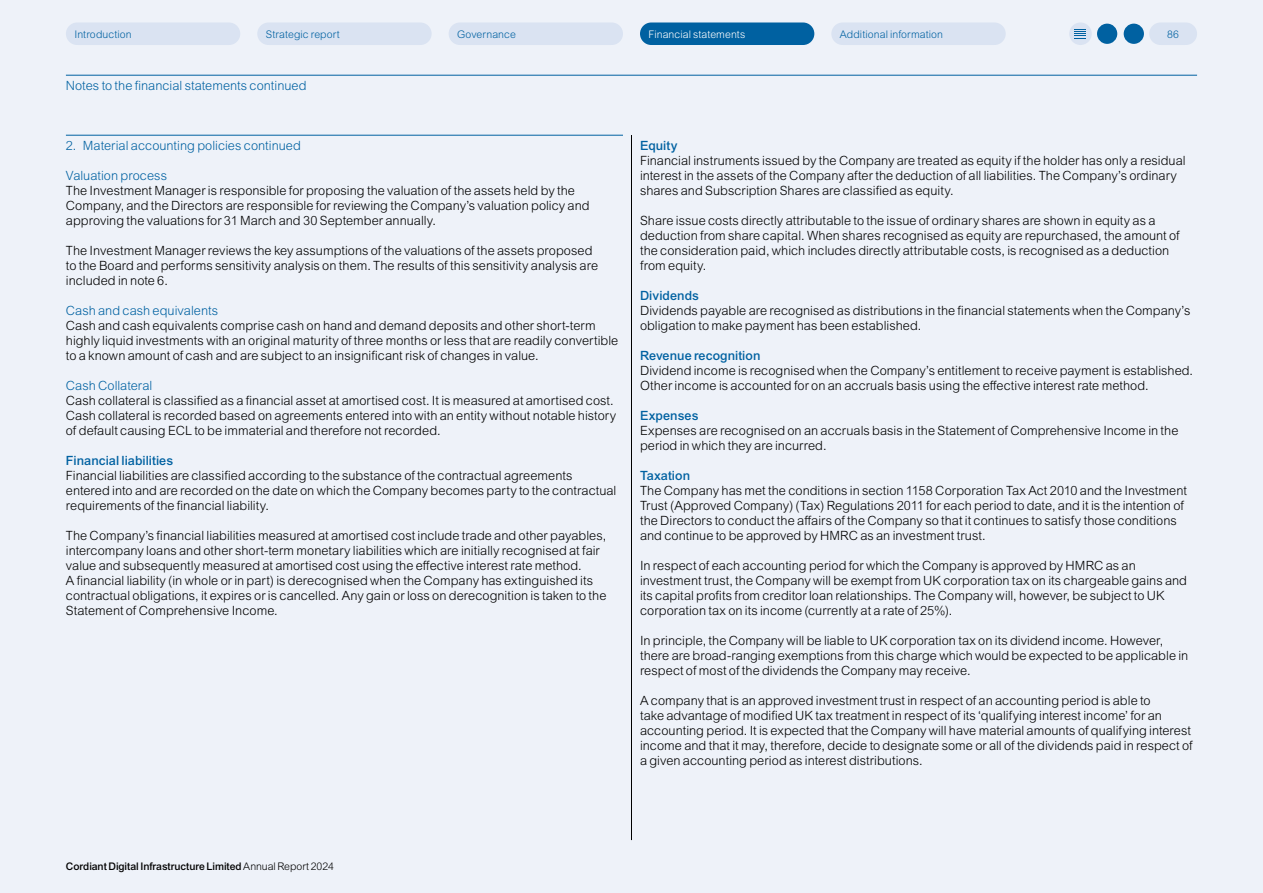
<style>
.page{position:relative;width:1263px;height:893px;background:#eef2f9}
.page>*{position:absolute;margin:0;border:0;box-sizing:border-box;transform-origin:0 0}
.t1{font:300 12.75px/15px "Arial MT Pro";letter-spacing:.005em;color:#000}
.t2{font:300 12.75px "Arial MT Pro";letter-spacing:.005em;color:#0061a1}
.t3{font:500 12.75px "Arial MT Pro";letter-spacing:.005em;color:#0061a1}
.t4{font:300 10.5px "Arial MT Pro";letter-spacing:.01em;color:#0061a1}
.t5{font:500 10.5px "Arial MT Pro";letter-spacing:-.005em;color:#000}
.t6{font:300 10.5px "Arial MT Pro";letter-spacing:.01em;color:#fff}
.s1{font-weight:300}
</style>
<div class="page">
<hr style="left:631px;top:135px;width:1px;height:705px;background:#000">
<hr style="left:66px;top:75px;width:1131px;height:1px;background:#0061a1">
<hr style="left:66px;top:135px;width:557px;height:1px;background:#0061a1">
<div style="left:1097px;top:24px;width:20px;height:20px;background:#0061a1;border-radius:50%"></div>
<div style="left:1124px;top:24px;width:20px;height:20px;background:#0061a1;border-radius:50%"></div>
<div style="left:1069px;top:23px;width:23px;height:22px;background:#dae3f2;border-radius:50%"></div>
<svg style="left:1074px;top:29px;width:12px;height:10px"></svg>
<div style="left:257px;top:23px;width:175px;height:22px;background:#dae3f2;border-radius:11px"></div>
<div style="left:449px;top:23px;width:174px;height:22px;background:#dae3f2;border-radius:11px"></div>
<div style="left:640px;top:23px;width:174px;height:22px;background:#0061a1;border-radius:11px"></div>
<div style="left:1149px;top:23px;width:48px;height:22px;background:#dae3f2;border-radius:11px"></div>
<div style="left:831px;top:23px;width:175px;height:22px;background:#dae3f2;border-radius:11px"></div>
<div style="left:66px;top:23px;width:174px;height:22px;background:#dae3f2;border-radius:11px"></div>
<p class="t4" style="left:74px;top:28px;width:59px">Introduction</p>
<p class="t4" style="left:266px;top:28px;width:76px">Strategic report</p>
<p class="t4" style="left:457px;top:28px;width:60px">Governance</p>
<p class="t6" style="left:648px;top:28px;width:98px">Financial statements</p>
<p class="t4" style="left:840px;top:28px;width:105px">Additional information</p>
<p class="t4" style="left:1167px;top:28px;width:13px">86</p>
<p class="t2" style="left:66px;top:78px;width:242px">Notes to the financial statements continued</p>
<p class="t2" style="left:66px;top:138px;width:237px">2. Material accounting policies continued</p>
<p class="t2" style="left:66px;top:168px;width:103px">Valuation process</p>
<p class="t1" style="left:66px;top:184px;width:525px">The Investment Manager is responsible for proposing the valuation of the assets held by the<br>Company, and the Directors are responsible for reviewing the Company’s valuation policy and approving the valuations for 31 March and 30 September annually.</p>
<p class="t1" style="left:66px;top:244px;width:534px">The Investment Manager reviews the key assumptions of the valuations of the assets proposed to the Board and performs sensitivity analysis on them. The results of this sensitivity analysis are included in note 6.</p>
<p class="t2" style="left:66px;top:303px;width:154px">Cash and cash equivalents</p>
<p class="t1" style="left:66px;top:318px;width:554px">Cash and cash equivalents comprise cash on hand and demand deposits and other short-term highly liquid investments with an original maturity of three months or less that are readily convertible to a known amount of cash and are subject to an insignificant risk of changes in value.</p>
<p class="t2" style="left:66px;top:378px;width:88px">Cash Collateral</p>
<p class="t1" style="left:66px;top:393px;width:552px">Cash collateral is classified as a financial asset at amortised cost. It is measured at amortised cost.<br>Cash collateral is recorded based on agreements entered into with an entity without notable history of default causing ECL to be immaterial and therefore not recorded.</p>
<p class="t3" style="left:66px;top:453px;width:109px">Financial liabilities</p>
<p class="t1" style="left:66px;top:468px;width:552px">Financial liabilities are classified according to the substance of the contractual agreements entered into and are recorded on the date on which the Company becomes party to the contractual requirements of the financial liability.</p>
<p class="t1" style="left:66px;top:528px;width:542px">The Company’s financial liabilities measured at amortised cost include trade and other payables, intercompany loans and other short-term monetary liabilities which are initially recognised at fair value and subsequently measured at amortised cost using the effective interest rate method.<br>A financial liability (in whole or in part) is derecognised when the Company has extinguished its contractual obligations, it expires or is cancelled. Any gain or loss on derecognition is taken to the Statement of Comprehensive Income.</p>
<p class="t3" style="left:640px;top:138px;width:39px">Equity</p>
<p class="t1" style="left:640px;top:153px;width:547px">Financial instruments issued by the Company are treated as equity if the holder has only a residual interest in the assets of the Company after the deduction of all liabilities. The Company’s ordinary shares and Subscription Shares are classified as equity.</p>
<p class="t1" style="left:640px;top:213px;width:541px">Share issue costs directly attributable to the issue of ordinary shares are shown in equity as a deduction from share capital. When shares recognised as equity are repurchased, the amount of the consideration paid, which includes directly attributable costs, is recognised as a deduction from equity.</p>
<p class="t3" style="left:640px;top:288px;width:60px">Dividends</p>
<p class="t1" style="left:640px;top:303px;width:552px">Dividends payable are recognised as distributions in the financial statements when the Company’s obligation to make payment has been established.</p>
<p class="t3" style="left:640px;top:348px;width:122px">Revenue recognition</p>
<p class="t1" style="left:640px;top:363px;width:555px">Dividend income is recognised when the Company’s entitlement to receive payment is established.<br>Other income is accounted for on an accruals basis using the effective interest rate method.</p>
<p class="t3" style="left:640px;top:408px;width:60px">Expenses</p>
<p class="t1" style="left:640px;top:423px;width:540px">Expenses are recognised on an accruals basis in the Statement of Comprehensive Income in the period in which they are incurred.</p>
<p class="t3" style="left:640px;top:468px;width:52px">Taxation</p>
<p class="t1" style="left:640px;top:483px;width:548px">The Company has met the conditions in section 1158 Corporation Tax Act 2010 and the Investment Trust (Approved Company) (Tax) Regulations 2011 for each period to date, and it is the intention of the Directors to conduct the affairs of the Company so that it continues to satisfy those conditions and continue to be approved by HMRC as an investment trust.</p>
<p class="t1" style="left:640px;top:558px;width:549px">In respect of each accounting period for which the Company is approved by HMRC as an investment trust, the Company will be exempt from UK corporation tax on its chargeable gains and its capital profits from creditor loan relationships. The Company will, however, be subject to UK corporation tax on its income (currently at a rate of 25%).</p>
<p class="t1" style="left:640px;top:633px;width:550px">In principle, the Company will be liable to UK corporation tax on its dividend income. However, there are broad-ranging exemptions from this charge which would be expected to be applicable in respect of most of the dividends the Company may receive.</p>
<p class="t1" style="left:640px;top:693px;width:554px">A company that is an approved investment trust in respect of an accounting period is able to<br>take advantage of modified UK tax treatment in respect of its ‘qualifying interest income’ for an accounting period. It is expected that the Company will have material amounts of qualifying interest income and that it may, therefore, decide to designate some or all of the dividends paid in respect of a given accounting period as interest distributions.</p>
<p class="t5" style="left:66px;top:860px;width:269px">Cordiant Digital Infrastructure Limited <span class="s1">Annual Report 2024</span></p>
</div>
